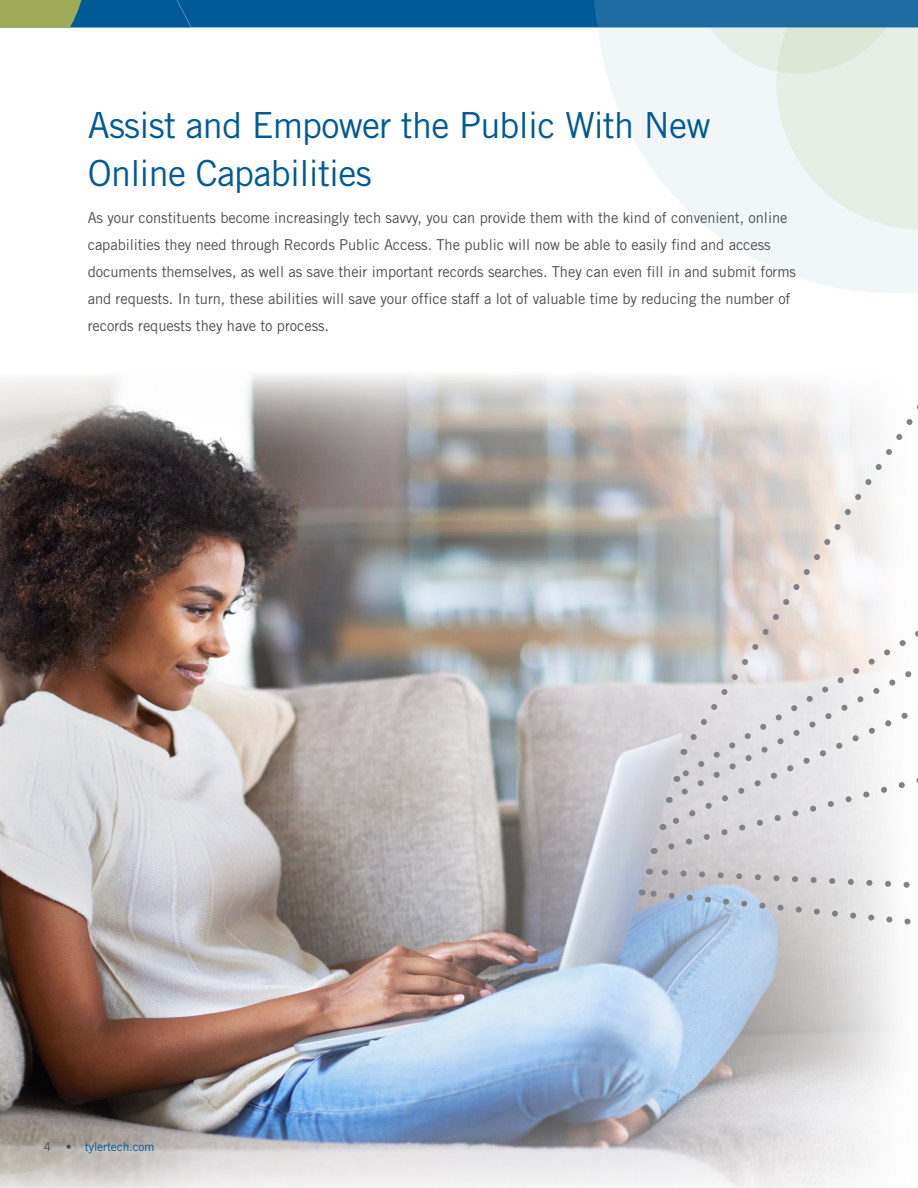
<style>
.page{position:relative;width:918px;height:1188px;background:#fff}
.page>*{position:absolute;margin:0;border:0;box-sizing:border-box;transform-origin:0 0}
.t1{font:36px/48px "Trade Gothic";letter-spacing:-.02em;color:#005a96}
.t2{font:15px/27px "Trade Gothic";letter-spacing:-.005em;color:#4d4d4f}
.t3{font:12px "Trade Gothic";letter-spacing:-.01em;color:#005a96}
.s1{color:#4d4d4f}
.s2{font-family:"Trade Gothic Bold Two";color:#4d4d4f}
</style>
<div class="page">
<svg style="left:711px;top:230px;width:207px;height:60px;fill:#f1f7f9"></svg>
<img style="left:0;top:375px;width:770px;height:813px">
<svg style="left:770px;top:854px;width:127px;height:334px"></svg>
<svg style="left:676px;top:375px;width:9px;height:246px;background:#c6c0bc"></svg>
<svg style="left:642px;top:866px;width:269px;height:116px;background:#c6ced9"></svg>
<svg style="left:664px;top:831px;width:223px;height:23px;background:#dad8da"></svg>
<svg style="left:685px;top:290px;width:233px;height:331px"></svg>
<svg style="left:662px;top:621px;width:256px;height:210px"></svg>
<svg style="left:0;top:0;width:918px;height:230px"></svg>
<h1 class="t1" style="left:88px;top:101px;width:624px">Assist and Empower the Public With New<br>Online Capabilities</h1>
<p class="t2" style="left:88px;top:204px;width:710px">As your constituents become increasingly tech savvy, you can provide them with the kind of convenient, online capabilities they need through Records Public Access. The public will now be able to easily find and access documents themselves, as well as save their important records searches. They can even fill in and submit forms and requests. In turn, these abilities will save your office staff a lot of valuable time by reducing the number of records requests they have to process.</p>
<p class="t3" style="left:44px;top:1140px;width:112px"><span class="s1">4</span> <span class="s2">•</span> tylertech.com</p>
</div>
